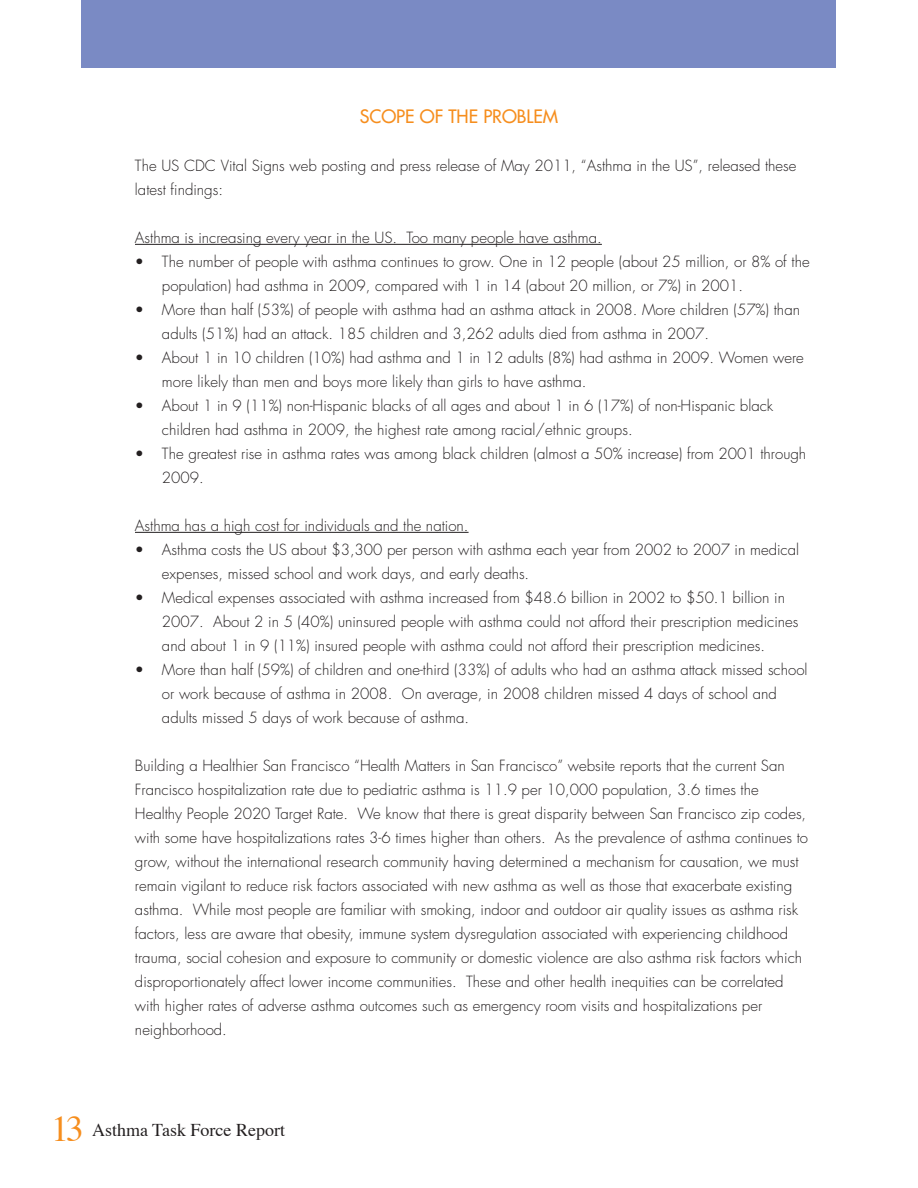
<style>
.page{position:relative;width:918px;height:1188px;background:#fff}
.page>*{position:absolute;margin:0;border:0;box-sizing:border-box;transform-origin:0 0}
.t1{font:18px "Times";color:#231f20}
.t2{font:500 18px "Futura Std";color:#f68e1e}
.t3{font:300 15px/24px "Futura Std";color:#231f20}
.s1{font-size:36px;color:#f68e1e}
</style>
<div class="page">
<div style="left:82px;top:0;width:754px;height:68px;background:#7a8ac4"></div>
<hr style="left:135px;top:244px;width:467px;height:1px;background:#231f20">
<hr style="left:135px;top:532px;width:334px;height:1px;background:#231f20">
<p class="t2" style="left:360px;top:105px;width:200px">SCOPE OF THE PROBLEM</p>
<p class="t3" style="left:135px;top:154px;width:663px">The US CDC Vital Signs web posting and press release of May 2011, “Asthma in the US”, released these latest findings:</p>
<p class="t3" style="left:135px;top:226px;width:468px">Asthma is increasing every year in the US. Too many people have asthma.</p>
<p class="t3" style="left:162px;top:250px;width:649px;text-indent:-27px">• The number of people with asthma continues to grow. One in 12 people (about 25 million, or 8% of the population) had asthma in 2009, compared with 1 in 14 (about 20 million, or 7%) in 2001.</p>
<p class="t3" style="left:162px;top:298px;width:640px;text-indent:-27px">• More than half (53%) of people with asthma had an asthma attack in 2008. More children (57%) than adults (51%) had an attack. 185 children and 3,262 adults died from asthma in 2007.</p>
<p class="t3" style="left:162px;top:346px;width:643px;text-indent:-27px">• About 1 in 10 children (10%) had asthma and 1 in 12 adults (8%) had asthma in 2009. Women were more likely than men and boys more likely than girls to have asthma.</p>
<p class="t3" style="left:162px;top:394px;width:613px;text-indent:-27px">• About 1 in 9 (11%) non-Hispanic blacks of all ages and about 1 in 6 (17%) of non-Hispanic black children had asthma in 2009, the highest rate among racial/ethnic groups.</p>
<p class="t3" style="left:162px;top:442px;width:646px;text-indent:-27px">• The greatest rise in asthma rates was among black children (almost a 50% increase) from 2001 through<br>2009.</p>
<p class="t3" style="left:135px;top:514px;width:335px">Asthma has a high cost for individuals and the nation.</p>
<p class="t3" style="left:162px;top:538px;width:639px;text-indent:-27px">• Asthma costs the US about $3,300 per person with asthma each year from 2002 to 2007 in medical expenses, missed school and work days, and early deaths.</p>
<p class="t3" style="left:162px;top:586px;width:638px;text-indent:-27px">• Medical expenses associated with asthma increased from $48.6 billion in 2002 to $50.1 billion in<br>2007. About 2 in 5 (40%) uninsured people with asthma could not afford their prescription medicines and about 1 in 9 (11%) insured people with asthma could not afford their prescription medicines.</p>
<p class="t3" style="left:162px;top:658px;width:647px;text-indent:-27px">• More than half (59%) of children and one-third (33%) of adults who had an asthma attack missed school or work because of asthma in 2008. On average, in 2008 children missed 4 days of school and adults missed 5 days of work because of asthma.</p>
<p class="t3" style="left:135px;top:754px;width:675px">Building a Healthier San Francisco “Health Matters in San Francisco” website reports that the current San Francisco hospitalization rate due to pediatric asthma is 11.9 per 10,000 population, 3.6 times the Healthy People 2020 Target Rate. We know that there is great disparity between San Francisco zip codes, with some have hospitalizations rates 3-6 times higher than others. As the prevalence of asthma continues to grow, without the international research community having determined a mechanism for causation, we must remain vigilant to reduce risk factors associated with new asthma as well as those that exacerbate existing asthma. While most people are familiar with smoking, indoor and outdoor air quality issues as asthma risk factors, less are aware that obesity, immune system dysregulation associated with experiencing childhood trauma, social cohesion and exposure to community or domestic violence are also asthma risk factors which disproportionately affect lower income communities. These and other health inequities can be correlated with higher rates of adverse asthma outcomes such as emergency room visits and hospitalizations per neighborhood.</p>
<p class="t1" style="left:51px;top:1113px;width:235px"><span class="s1">13</span> Asthma Task Force Report</p>
</div>
